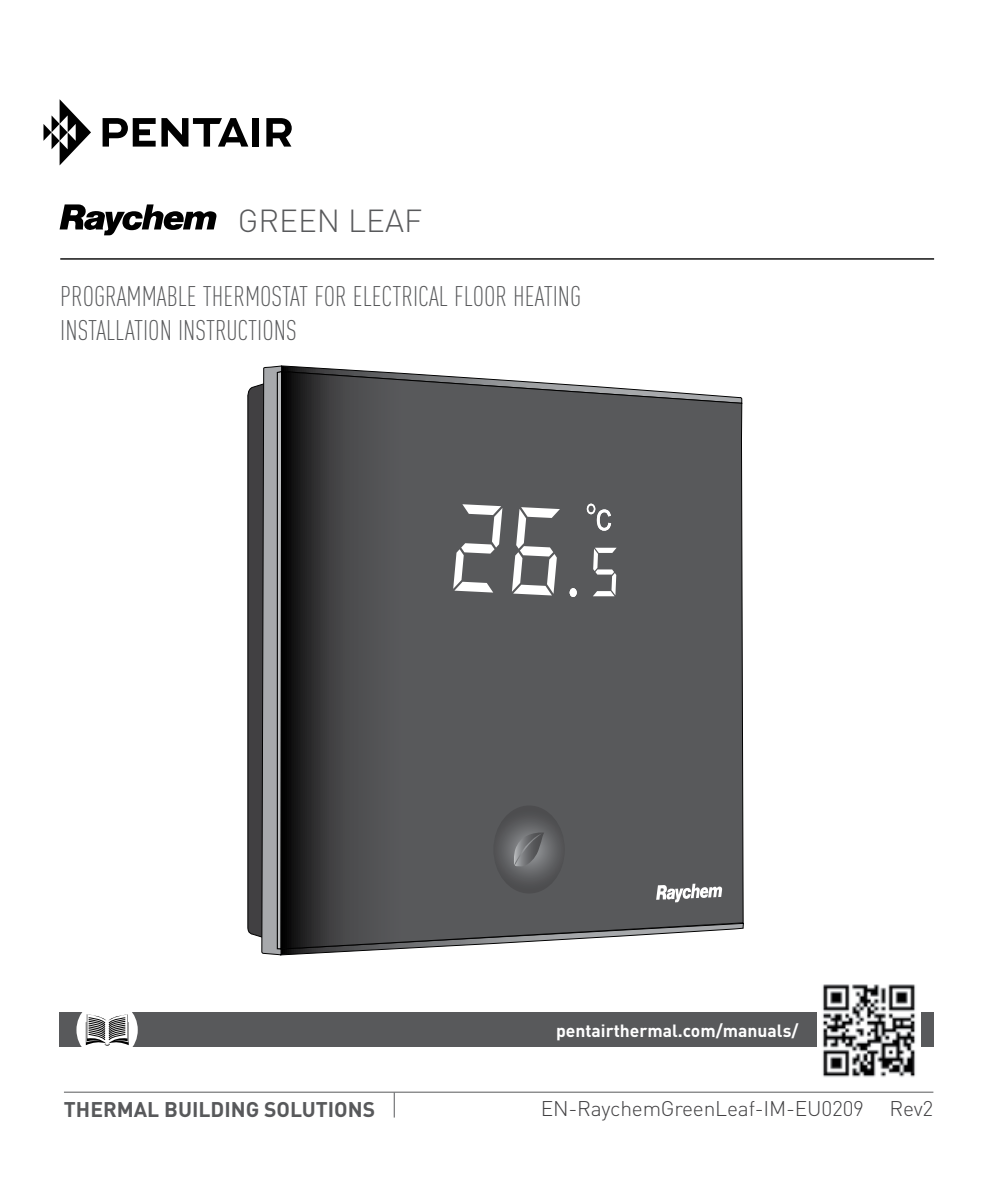
<style>
.page{position:relative;width:993px;height:1191px;background:#fff}
.page>*{position:absolute;margin:0;border:0;box-sizing:border-box;transform-origin:0 0}
.t1{font:300 31.5px "DIN Pro";color:#58595b}
.t2{font:300 28px/33.6px "DIN Cond";color:#58595b}
.t3{font:300 21px "DIN Pro";letter-spacing:-.01em;color:#414042}
.t4{font:700 21px "DIN Pro";color:#58595b}
.t5{font:700 17.5px "DIN Pro";color:#fff}
</style>
<div class="page">
<hr style="left:64px;top:1091px;width:869px;height:1px;background:#58595b">
<svg style="left:393px;top:1092px;width:1px;height:25px"></svg>
<svg style="left:43px;top:99px;width:48px;height:66px"></svg>
<svg style="left:102px;top:118px;width:146px;height:29px"></svg>
<div style="left:253px;top:118px;width:6px;height:29px;background:#000"></div>
<svg style="left:266px;top:118px;width:25px;height:29px"></svg>
<svg style="left:60px;top:204px;width:157px;height:31px"></svg>
<hr style="left:60px;top:258px;width:873px;height:2px;background:#000">
<svg style="left:247px;top:365px;width:496px;height:590px;background:#5d5e5f"></svg>
<div style="left:60px;top:1012px;width:874px;height:35px;background:#58595b"></div>
<div style="left:76px;top:999px;width:62px;height:61px;background:#fff;border-radius:50%"></div>
<svg style="left:86px;top:1014px;width:43px;height:31px"></svg>
<img style="left:817px;top:984px;width:102px;height:94px">
<p class="t1" style="left:238px;top:199px;width:186px">GREEN LEAF</p>
<p class="t2" style="left:60px;top:279px;width:522px">PROGRAMMABLE THERMOSTAT FOR ELECTRICAL FLOOR HEATING<br>INSTALLATION INSTRUCTIONS</p>
<p class="t5" style="left:556px;top:1018px;width:244px">pentairthermal.com/manuals/</p>
<p class="t4" style="left:64px;top:1095px;width:312px">THERMAL BUILDING SOLUTIONS</p>
<p class="t3" style="left:540px;top:1094px;width:394px">EN-RaychemGreenLeaf-IM-EU0209 Rev2</p>
</div>
